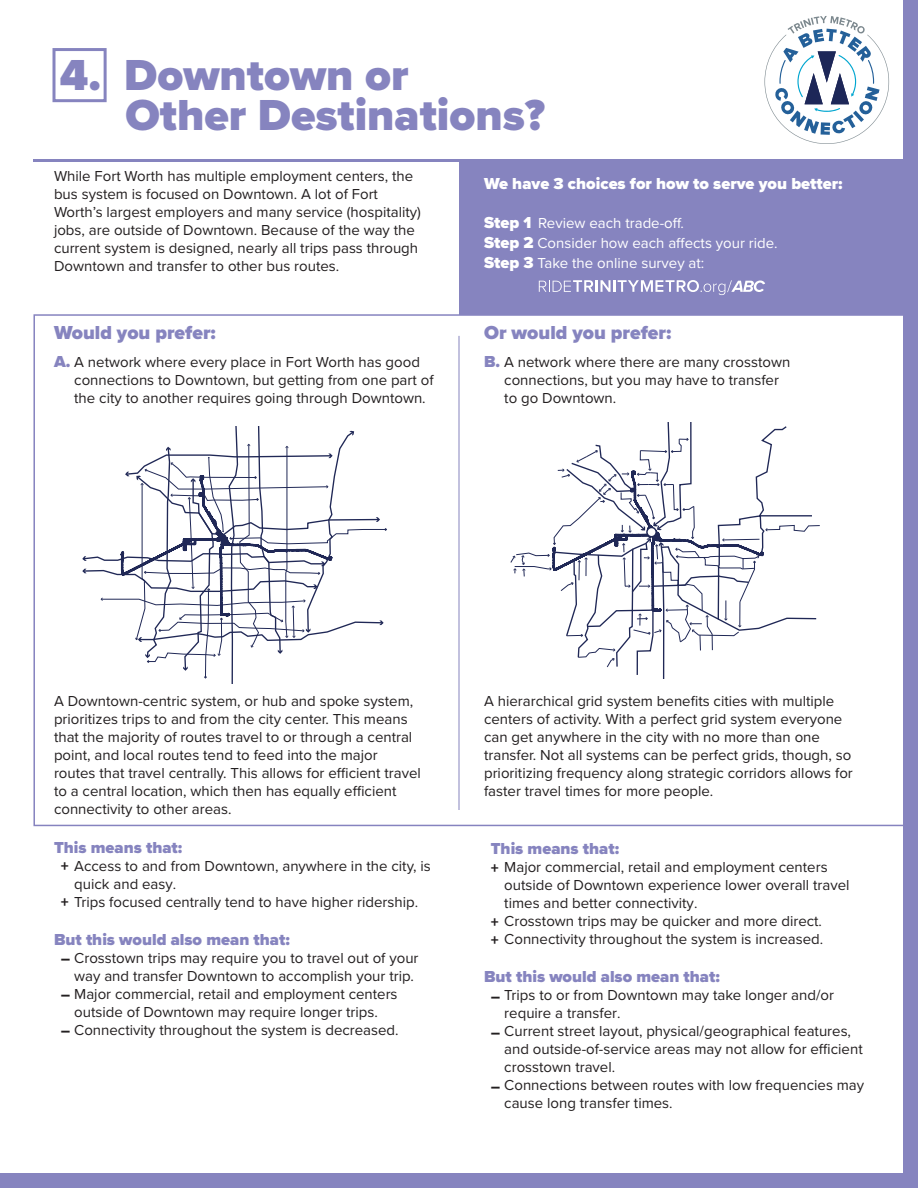
<style>
.page{position:relative;width:918px;height:1188px;background:#fff}
.page>*{position:absolute;margin:0;border:0;box-sizing:border-box;transform-origin:0 0}
.t1{font:900 45px/40.5px "Proxima Nova";color:#8684bf}
.t2{font:900 19.5px "Proxima Nova";color:#8684bf}
.t3{font:900 16.5px "Proxima Nova";color:#8684bf}
.t4{font:900 16.5px "Proxima Nova";color:#fff}
.t5{font:15px/18px "Proxima Nova";color:#231f20}
.t6{font:15px/19.8px "Proxima Nova";color:#fff}
.s1{font-weight:900;font-size:16.5px;color:#8684bf}
.s2{font-weight:900;font-size:16.5px}
.s3{font-family:"Proxima Nova Cond";font-weight:700;font-size:18px}
.s4{font-family:"Proxima Nova Cond"}
</style>
<div class="page">
<div style="left:459px;top:159px;width:459px;height:155px;background:#8684bf"></div>
<div style="left:0;top:1174px;width:918px;height:14px;background:#8684bf"></div>
<div style="left:904px;top:0;width:14px;height:1188px;background:#8684bf"></div>
<hr style="left:33px;top:159px;width:507px;height:3px;background:#8684bf">
<div style="left:52px;top:48px;width:55px;height:54px;border:3px solid #8684bf"></div>
<hr style="left:459px;top:336px;width:1px;height:474px;background:#8684bf">
<svg style="left:539px;top:280px;width:226px;height:15px"></svg>
<svg style="left:82px;top:427px;width:305px;height:256px"></svg>
<svg style="left:510px;top:422px;width:310px;height:257px"></svg>
<div style="left:647px;top:527px;width:9px;height:10px;background:#fff;border-radius:50%"></div>
<div style="left:646px;top:527px;width:11px;height:10px;border:1px solid #202856;border-radius:50%"></div>
<svg style="left:764px;top:16px;width:125px;height:128px"></svg>
<h1 class="t1" style="left:125px;top:54px;width:421px;text-indent:-65px">4. Downtown or<br>Other Destinations?</h1>
<p class="t5" style="left:54px;top:167px;width:368px">While Fort Worth has multiple employment centers, the bus system is focused on Downtown. A lot of Fort Worth’s largest employers and many service (hospitality) jobs, are outside of Downtown. Because of the way the current system is designed, nearly all trips pass through Downtown and transfer to other bus routes.</p>
<h2 class="t2" style="left:54px;top:318px;width:163px">Would you prefer:</h2>
<p class="t5" style="left:74px;top:352px;width:361px;text-indent:-20px"><span class="s1">A.</span> A network where every place in Fort Worth has good connections to Downtown, but getting from one part of the city to another requires going through Downtown.</p>
<p class="t4" style="left:484px;top:171px;width:360px">We have 3 choices for how to serve you better:</p>
<p class="t6" style="left:484px;top:213px;width:295px"><span class="s2">Step 1</span> Review each trade-off.<br><span class="s2">Step 2</span> Consider how each affects your ride.<br><span class="s2">Step 3</span> Take the online survey at:</p>
<h2 class="t2" style="left:484px;top:318px;width:189px">Or would you prefer:</h2>
<p class="t5" style="left:504px;top:352px;width:288px;text-indent:-20px"><span class="s1">B.</span> A network where there are many crosstown connections, but you may have to transfer to go Downtown.</p>
<p class="t5" style="left:54px;top:692px;width:368px">A Downtown-centric system, or hub and spoke system, prioritizes trips to and from the city center. This means that the majority of routes travel to or through a central point, and local routes tend to feed into the major routes that travel centrally. This allows for efficient travel to a central location, which then has equally efficient connectivity to other areas.</p>
<p class="t5" style="left:484px;top:692px;width:370px">A hierarchical grid system benefits cities with multiple centers of activity. With a perfect grid system everyone can get anywhere in the city with no more than one transfer. Not all systems can be perfect grids, though, so prioritizing frequency along strategic corridors allows for faster travel times for more people.</p>
<p class="t3" style="left:54px;top:835px;width:130px">This means that:</p>
<p class="t5" style="left:61px;top:856px;width:372px"><span class="s3">+</span> Access to and from Downtown, anywhere in the city, is</p>
<p class="t5" style="left:74px;top:874px;width:104px">quick and easy<span class="s4">.</span></p>
<p class="t5" style="left:61px;top:892px;width:359px"><span class="s3">+</span> Trips focused centrally tend to have higher ridership<span class="s4">.</span></p>
<p class="t3" style="left:54px;top:927px;width:237px">But this would also mean that:</p>
<p class="t5" style="left:61px;top:948px;width:359px;text-align:right"><span class="s3">–</span> Crosstown trips may require you to travel out of your way and transfer Downtown to accomplish your trip.</p>
<p class="t5" style="left:61px;top:984px;width:338px;text-align:center"><span class="s3">–</span> Major commercial, retail and employment centers outside of Downtown may require longer trips.</p>
<p class="t5" style="left:61px;top:1020px;width:339px"><span class="s3">–</span> Connectivity throughout the system is decreased.</p>
<p class="t3" style="left:491px;top:836px;width:130px">This means that:</p>
<p class="t5" style="left:491px;top:858px;width:338px"><span class="s3">+</span> Major commercial, retail and employment centers</p>
<p class="t5" style="left:504px;top:876px;width:347px">outside of Downtown experience lower overall travel</p>
<p class="t5" style="left:504px;top:894px;width:195px">times and better connectivity<span class="s4">.</span></p>
<p class="t5" style="left:491px;top:912px;width:333px"><span class="s3">+</span> Crosstown trips may be quicker and more direct<span class="s4">.</span></p>
<p class="t5" style="left:491px;top:930px;width:334px"><span class="s3">+</span> Connectivity throughout the system is increased<span class="s4">.</span></p>
<p class="t3" style="left:484px;top:964px;width:237px">But this would also mean that:</p>
<p class="t5" style="left:504px;top:985px;width:331px;text-indent:-14px"><span class="s3">–</span> Trips to or from Downtown may take longer and/or require a transfer<span class="s4">.</span></p>
<p class="t5" style="left:504px;top:1021px;width:360px;text-indent:-14px"><span class="s3">–</span> Current street layout, physical/geographical features, and outside-of-service areas may not allow for efficient crosstown travel<span class="s4">.</span></p>
<p class="t5" style="left:504px;top:1075px;width:361px;text-indent:-14px"><span class="s3">–</span> Connections between routes with low frequencies may cause long transfer times<span class="s4">.</span></p>
</div>
